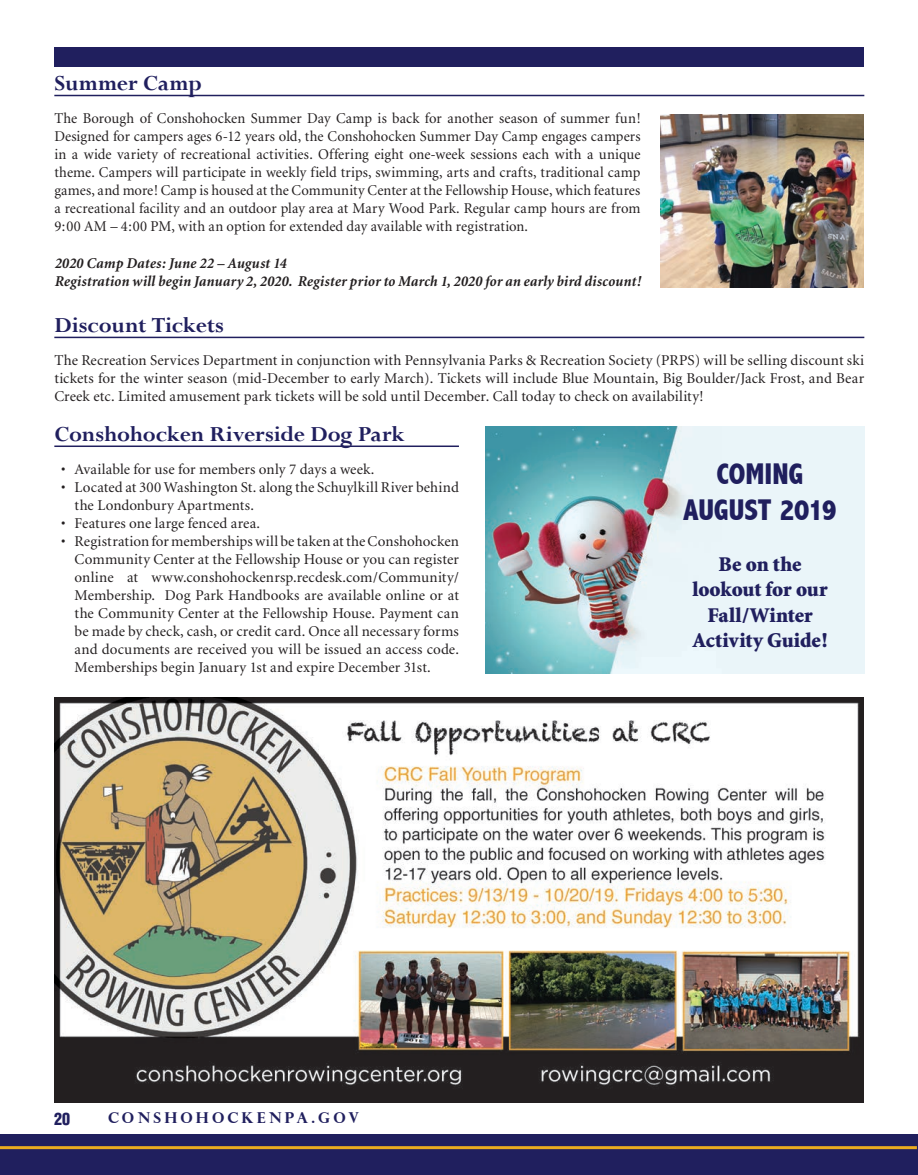
<style>
.page{position:relative;width:918px;height:1175px;background:#fff}
.page>*{position:absolute;margin:0;border:0;box-sizing:border-box;transform-origin:0 0}
.Body_Copy{font:800 condensed 30px "Abadi";letter-spacing:-.02em;color:#201f5e}
.Body_Copy-2{font:800 condensed 30px "Abadi";color:#201f5e}
.Headline{font:700 24px "Perpetua";letter-spacing:-.005em;color:#201f5e}
.Body_Copy-3{font:700 24px "Perpetua";letter-spacing:-.005em;color:#201f5e}
.Body_Copy-4{font:900 21px "Minion";letter-spacing:-.005em;color:#201f5e}
.t1{font:900 condensed 16.5px "Helvetica";color:#201f5e}
.Body_Copy-5{font:15px/18px "Minion";letter-spacing:.005em;color:#231f20;text-align:justify}
.Body_Copy-6{font:italic 700 15px "Minion";letter-spacing:.01em;color:#231f20}
.t2{font:700 15px "Perpetua Titling";letter-spacing:.21em;color:#201f5e}
</style>
<div class="page">
<div style="left:0;top:1134px;width:918px;height:40px;background:#201f5e"></div>
<hr style="left:0;top:1146px;width:917px;height:3px;background:#ebac20">
<div style="left:54px;top:47px;width:810px;height:20px;background:#201f5e"></div>
<img style="left:54px;top:698px;width:810px;height:404px">
<hr style="left:54px;top:95px;width:810px;height:1px;background:#201f5e">
<hr style="left:54px;top:337px;width:810px;height:1px;background:#201f5e">
<img style="left:661px;top:115px;width:203px;height:172px">
<img style="left:486px;top:426px;width:378px;height:248px">
<hr style="left:54px;top:445px;width:405px;height:2px;background:#201f5e">
<p class="Body_Copy-3" style="left:54px;top:68px;width:149px">Summer Camp</p>
<p class="Body_Copy-5" style="left:54px;top:110px;width:588px">The Borough of Conshohocken Summer Day Camp is back for another season of summer fun!<br>Designed for campers ages 6-12 years old, the Conshohocken Summer Day Camp engages campers in a wide variety of recreational activities. Offering eight one-week sessions each with a unique theme. Campers will participate in weekly field trips, swimming, arts and crafts, traditional camp games, and more! Camp is housed at the Community Center at the Fellowship House, which features a recreational facility and an outdoor play area at Mary Wood Park. Regular camp hours are from 9:00 AM – 4:00 PM, with an option for extended day available with registration.</p>
<p class="Body_Copy-6" style="left:54px;top:255px;width:234px">2020 Camp Dates: June 22 – August 14</p>
<p class="Body_Copy-6" style="left:54px;top:273px;width:588px">Registration will begin January 2, 2020. Register prior to March 1, 2020 for an early bird discount!</p>
<p class="Body_Copy-3" style="left:54px;top:310px;width:171px">Discount Tickets</p>
<p class="Body_Copy-5" style="left:54px;top:352px;width:811px">The Recreation Services Department in conjunction with Pennsylvania Parks &amp; Recreation Society (PRPS) will be selling discount ski tickets for the winter season (mid-December to early March). Tickets will include Blue Mountain, Big Boulder/Jack Frost, and Bear Creek etc. Limited amusement park tickets will be sold until December. Call today to check on availability!</p>
<p class="Headline" style="left:54px;top:419px;width:352px">Conshohocken Riverside Dog Park</p>
<p class="Body_Copy-5" style="left:61px;top:461px;width:315px">• Available for use for members only 7 days a week.</p>
<p class="Body_Copy-5" style="left:75px;top:479px;width:386px;text-indent:-14px">• Located at 300 Washington St. along the Schuylkill River behind the Londonbury Apartments.</p>
<p class="Body_Copy-5" style="left:61px;top:515px;width:201px">• Features one large fenced area.</p>
<p class="Body_Copy-5" style="left:75px;top:533px;width:386px;text-indent:-14px">• Registration for memberships will be taken at the Conshohocken Community Center at the Fellowship House or you can register online at www.conshohockenrsp.recdesk.com/Community/ Membership. Dog Park Handbooks are available online or at the Community Center at the Fellowship House. Payment can be made by check, cash, or credit card. Once all necessary forms and documents are received you will be issued an access code.<br>Memberships begin January 1st and expire December 31st.</p>
<p class="t1" style="left:54px;top:1108px;width:18px">20</p>
<p class="t2" style="left:108px;top:1108px;width:253px">CONSHOHOCKENPA.GOV</p>
<p class="Body_Copy-2" style="left:717px;top:456px;width:88px">COMING</p>
<p class="Body_Copy" style="left:683px;top:492px;width:155px">AUGUST 2019</p>
<p class="Body_Copy-4" style="left:719px;top:553px;width:85px">Be on the</p>
<p class="Body_Copy-4" style="left:693px;top:579px;width:137px">lookout for our</p>
<p class="Body_Copy-4" style="left:707px;top:604px;width:107px">Fall/Winter</p>
<p class="Body_Copy-4" style="left:693px;top:630px;width:137px">Activity Guide!</p>
</div>
